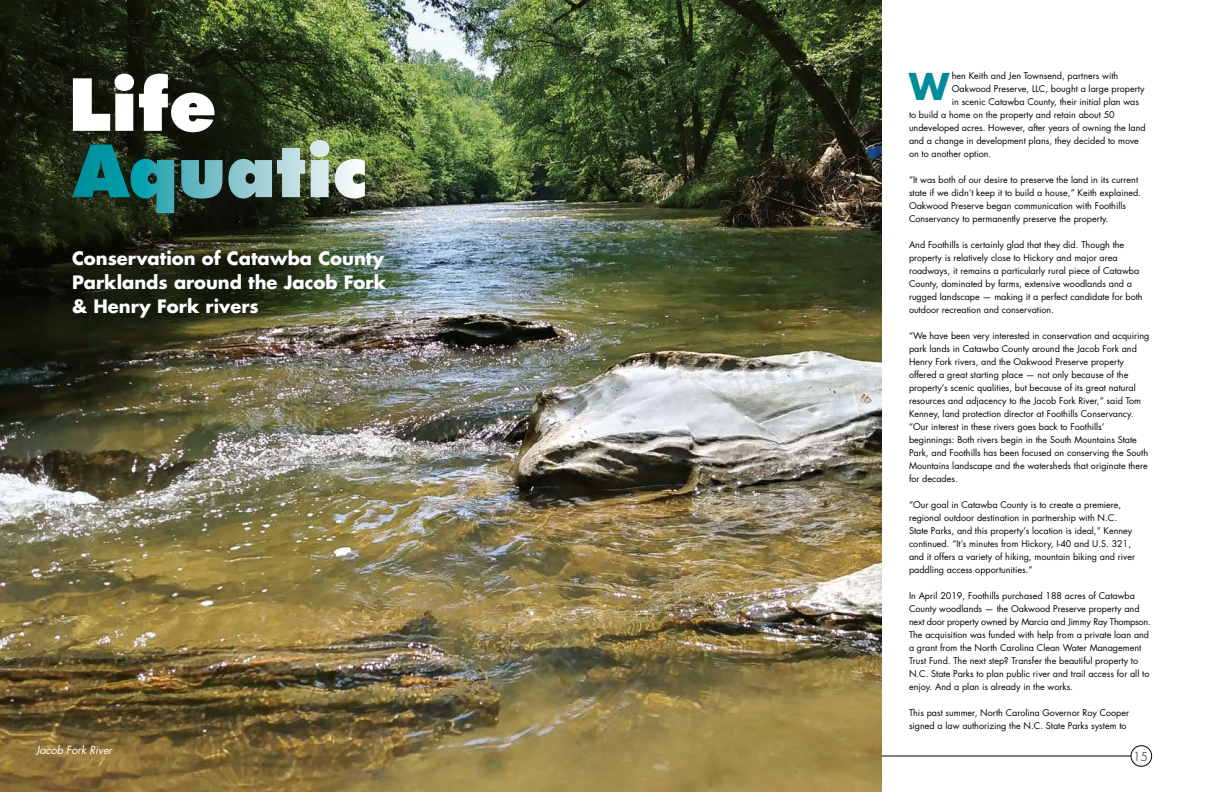
<style>
.page{position:relative;width:1224px;height:792px;background:#fff}
.page>*{position:absolute;margin:0;border:0;box-sizing:border-box;transform-origin:0 0}
.t1{font:900 73.4px "Futura BT";color:#fff}
.t2{font:700 36px "Futura";color:#008c99}
.t3{font:700 18px/24px "Futura";color:#fff;text-align:justify}
.t4{font:300 12px "Futura";color:#000}
.t5{font:italic 11px "Futura";letter-spacing:-.01em;color:#fff}
.t6{font:9px/13px "Futura";color:#000}
</style>
<div class="page">
<hr style="left:684px;top:756px;width:447px;height:1px;background:#000">
<div style="left:1131px;top:745px;width:21px;height:22px;border:1px solid #000;border-radius:50%"></div>
<img style="left:0;top:0;width:882px;height:792px">
<svg style="left:72px;top:140px;width:293px;height:73px;background:#456d64"></svg>
<h1 class="t1" style="left:68px;top:60px;width:150px">Life</h1>
<h3 class="t3" style="left:72px;top:246px;width:316px">Conservation of Catawba County Parklands around the Jacob Fork &amp; Henry Fork rivers</h3>
<p class="t5" style="left:36px;top:743px;width:78px">Jacob Fork River</p>
<p class="t6" style="left:952px;top:69px;width:168px">hen Keith and Jen Townsend, partners with</p>
<p class="t6" style="left:952px;top:82px;width:194px">Oakwood Preserve, LLC, bought a large property</p>
<p class="t6" style="left:952px;top:95px;width:189px">in scenic Catawba County, their initial plan was</p>
<p class="t6" style="left:909px;top:108px;width:207px">to build a home on the property and retain about 50</p>
<p class="t6" style="left:909px;top:121px;width:238px">undeveloped acres. However, after years of owning the land</p>
<p class="t6" style="left:909px;top:134px;width:231px">and a change in development plans, they decided to move</p>
<p class="t6" style="left:909px;top:147px;width:84px">on to another option.</p>
<p class="t6" style="left:909px;top:173px;width:234px">“It was both of our desire to preserve the land in its current state if we didn’t keep it to build a house,” Keith explained.<br>Oakwood Preserve began communication with Foothills Conservancy to permanently preserve the property.</p>
<p class="t6" style="left:909px;top:238px;width:235px">And Foothills is certainly glad that they did. Though the property is relatively close to Hickory and major area roadways, it remains a particularly rural piece of Catawba County, dominated by farms, extensive woodlands and a rugged landscape — making it a perfect candidate for both outdoor recreation and conservation.</p>
<p class="t6" style="left:909px;top:329px;width:242px">“We have been very interested in conservation and acquiring park lands in Catawba County around the Jacob Fork and Henry Fork rivers, and the Oakwood Preserve property offered a great starting place — not only because of the property’s scenic qualities, but because of its great natural resources and adjacency to the Jacob Fork River,” said Tom Kenney, land protection director at Foothills Conservancy. “Our interest in these rivers goes back to Foothills’ beginnings: Both rivers begin in the South Mountains State Park, and Foothills has been focused on conserving the South Mountains landscape and the watersheds that originate there for decades.</p>
<p class="t6" style="left:909px;top:498px;width:228px">“Our goal in Catawba County is to create a premiere, regional outdoor destination in partnership with N.C.<br>State Parks, and this property’s location is ideal,” Kenney continued. “It’s minutes from Hickory, I-40 and U.S. 321, and it offers a variety of hiking, mountain biking and river paddling access opportunities.”</p>
<p class="t6" style="left:909px;top:589px;width:243px">In April 2019, Foothills purchased 188 acres of Catawba County woodlands — the Oakwood Preserve property and next door property owned by Marcia and Jimmy Ray Thompson.<br>The acquisition was funded with help from a private loan and a grant from the North Carolina Clean Water Management Trust Fund. The next step? Transfer the beautiful property to N.C. State Parks to plan public river and trail access for all to enjoy. And a plan is already in the works.</p>
<p class="t6" style="left:909px;top:706px;width:222px">This past summer, North Carolina Governor Roy Cooper signed a law authorizing the N.C. State Parks system to</p>
<h2 class="t2" style="left:909px;top:62px;width:42px">W</h2>
<h3 class="t4" style="left:1133px;top:749px;width:16px">15</h3>
</div>
